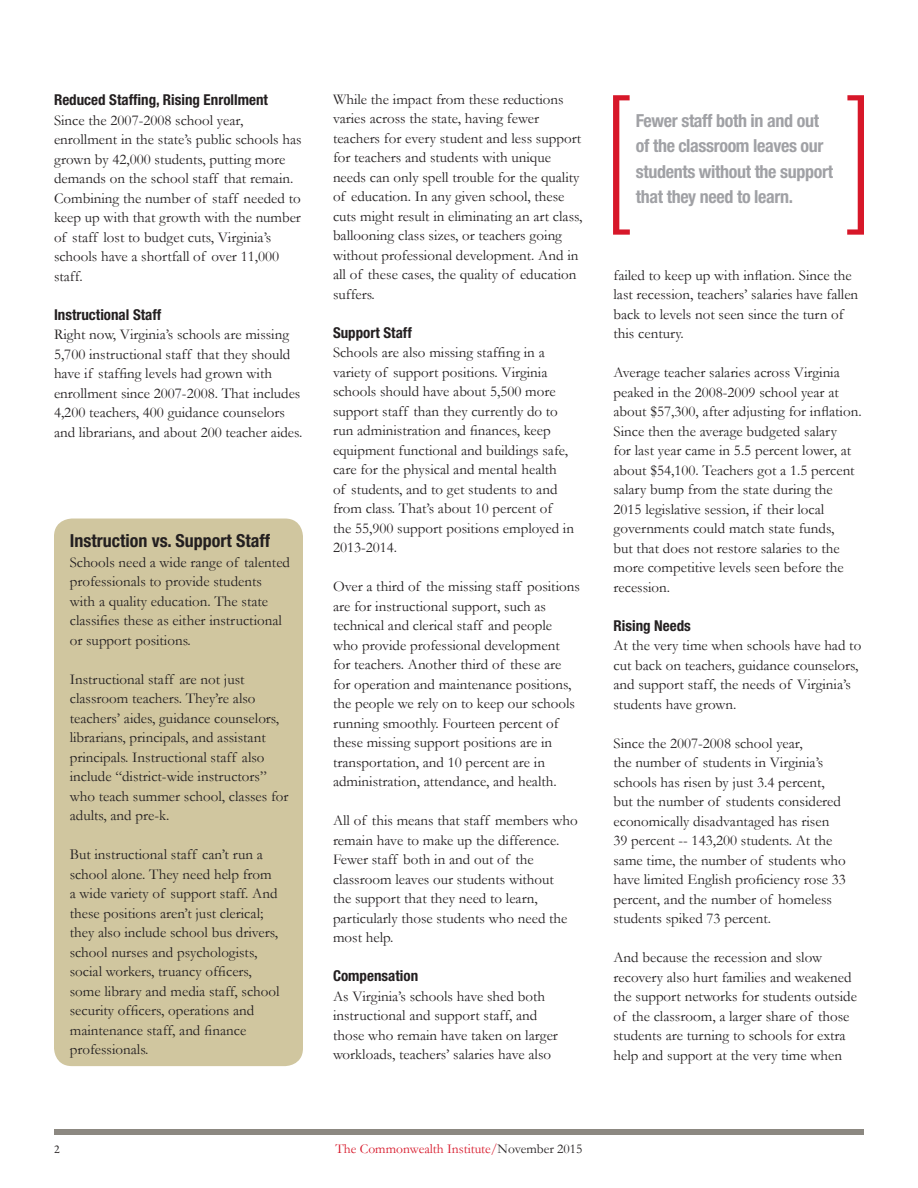
<style>
.page{position:relative;width:918px;height:1188px;background:#fff}
.page>*{position:absolute;margin:0;border:0;box-sizing:border-box;transform-origin:0 0}
.Body_Copy{font:700 condensed 18px/25.5px "Helvetica Neue LT Std";letter-spacing:-.02em;color:#a0a1a5}
.Body_Copy-2{font:700 condensed 18px "Helvetica Neue LT Std";color:#231f20}
.Body_Copy-3{font:15px/19.5px "Garamond";color:#231f20}
.Body_Copy-4{font:700 condensed 15px "Helvetica Neue LT Std";color:#231f20}
.t1{font:13.5px "Garamond";color:#d71729}
.t2{font:12px "Garamond Premr Pro";color:#231f20}
.s1{color:#231f20}
</style>
<div class="page">
<div style="left:54px;top:1130px;width:810px;height:5px;background:#8c8881"></div>
<svg style="left:613px;top:95px;width:17px;height:140px"></svg>
<svg style="left:847px;top:95px;width:17px;height:140px"></svg>
<div style="left:54px;top:519px;width:249px;height:547px;background:#d0c69f;border-radius:18px"></div>
<p class="Body_Copy-4" style="left:54px;top:91px;width:216px">Reduced Staffing, Rising Enrollment</p>
<p class="Body_Copy-3" style="left:54px;top:110px;width:249px">Since the 2007-2008 school year, enrollment in the state’s public schools has grown by 42,000 students, putting more demands on the school staff that remain.<br>Combining the number of staff needed to keep up with that growth with the number of staff lost to budget cuts, Virginia’s schools have a shortfall of over 11,000 staff.</p>
<p class="Body_Copy-4" style="left:54px;top:305px;width:109px">Instructional Staff</p>
<p class="Body_Copy-3" style="left:54px;top:324px;width:250px">Right now, Virginia’s schools are missing 5,700 instructional staff that they should have if staffing levels had grown with enrollment since 2007-2008. That includes 4,200 teachers, 400 guidance counselors and librarians, and about 200 teacher aides.</p>
<p class="Body_Copy-2" style="left:70px;top:530px;width:202px">Instruction vs. Support Staff</p>
<p class="Body_Copy-3" style="left:70px;top:552px;width:222px">Schools need a wide range of talented professionals to provide students with a quality education. The state classifies these as either instructional or support positions.</p>
<p class="Body_Copy-3" style="left:70px;top:669px;width:220px">Instructional staff are not just classroom teachers. They’re also teachers’ aides, guidance counselors, librarians, principals, and assistant principals. Instructional staff also include “district-wide instructors” who teach summer school, classes for adults, and pre-k.</p>
<p class="Body_Copy-3" style="left:70px;top:844px;width:211px">But instructional staff can’t run a school alone. They need help from a wide variety of support staff. And these positions aren’t just clerical; they also include school bus drivers, school nurses and psychologists, social workers, truancy officers, some library and media staff, school security officers, operations and maintenance staff, and finance professionals.</p>
<p class="Body_Copy-3" style="left:333px;top:89px;width:251px">While the impact from these reductions varies across the state, having fewer teachers for every student and less support for teachers and students with unique needs can only spell trouble for the quality of education. In any given school, these cuts might result in eliminating an art class, ballooning class sizes, or teachers going without professional development. And in all of these cases, the quality of education suffers.</p>
<p class="Body_Copy-4" style="left:333px;top:323px;width:80px">Support Staff</p>
<p class="Body_Copy-3" style="left:333px;top:342px;width:243px">Schools are also missing staffing in a variety of support positions. Virginia schools should have about 5,500 more support staff than they currently do to run administration and finances, keep equipment functional and buildings safe, care for the physical and mental health<br>of students, and to get students to and from class. That’s about 10 percent of the 55,900 support positions employed in 2013-2014.</p>
<p class="Body_Copy-3" style="left:333px;top:576px;width:248px">Over a third of the missing staff positions are for instructional support, such as technical and clerical staff and people who provide professional development for teachers. Another third of these are for operation and maintenance positions, the people we rely on to keep our schools running smoothly. Fourteen percent of these missing support positions are in transportation, and 10 percent are in administration, attendance, and health.</p>
<p class="Body_Copy-3" style="left:333px;top:810px;width:246px">All of this means that staff members who remain have to make up the difference.<br>Fewer staff both in and out of the classroom leaves our students without<br>the support that they need to learn, particularly those students who need the most help.</p>
<p class="Body_Copy-4" style="left:333px;top:967px;width:87px">Compensation</p>
<p class="Body_Copy-3" style="left:333px;top:986px;width:226px">As Virginia’s schools have shed both instructional and support staff, and those who remain have taken on larger workloads, teachers’ salaries have also</p>
<p class="Body_Copy" style="left:636px;top:107px;width:199px">Fewer staff both in and out of the classroom leaves our students without the support that they need to learn.</p>
<p class="Body_Copy-3" style="left:614px;top:265px;width:246px">failed to keep up with inflation. Since the last recession, teachers’ salaries have fallen back to levels not seen since the turn of this century.</p>
<p class="Body_Copy-3" style="left:614px;top:362px;width:250px">Average teacher salaries across Virginia peaked in the 2008-2009 school year at about $57,300, after adjusting for inflation.<br>Since then the average budgeted salary<br>for last year came in 5.5 percent lower, at about $54,100. Teachers got a 1.5 percent salary bump from the state during the 2015 legislative session, if their local governments could match state funds,<br>but that does not restore salaries to the more competitive levels seen before the recession.</p>
<p class="Body_Copy-4" style="left:614px;top:616px;width:79px">Rising Needs</p>
<p class="Body_Copy-3" style="left:614px;top:635px;width:249px">At the very time when schools have had to cut back on teachers, guidance counselors, and support staff, the needs of Virginia’s students have grown.</p>
<p class="Body_Copy-3" style="left:614px;top:733px;width:234px">Since the 2007-2008 school year,<br>the number of students in Virginia’s schools has risen by just 3.4 percent, but the number of students considered economically disadvantaged has risen 39 percent -- 143,200 students. At the same time, the number of students who have limited English proficiency rose 33 percent, and the number of homeless students spiked 73 percent.</p>
<p class="Body_Copy-3" style="left:614px;top:947px;width:245px">And because the recession and slow recovery also hurt families and weakened the support networks for students outside of the classroom, a larger share of those students are turning to schools for extra help and support at the very time when</p>
<p class="t2" style="left:54px;top:1142px;width:7px">2</p>
<p class="t1" style="left:335px;top:1140px;width:249px">The Commonwealth Institute/<span class="s1">November 2015</span></p>
</div>
